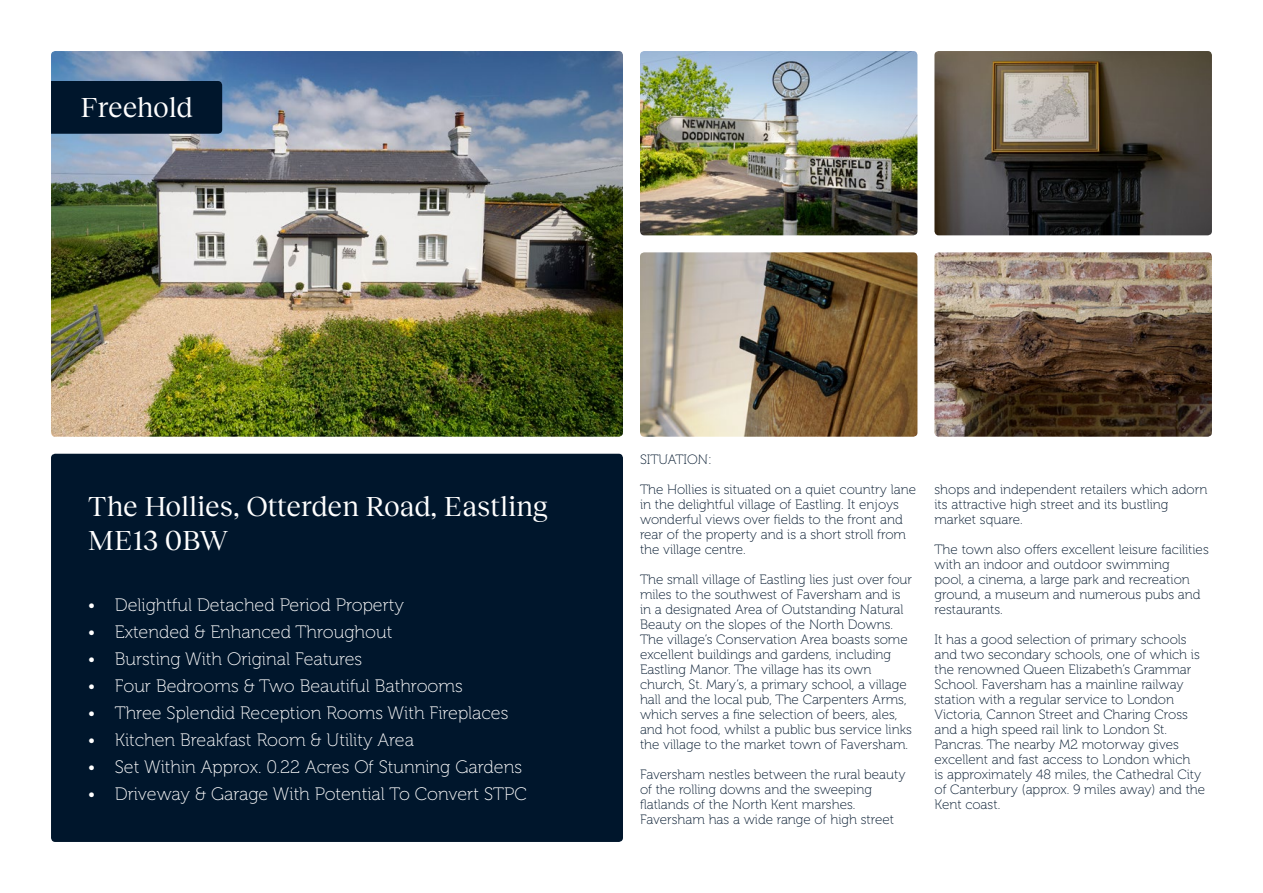
<style>
.page{position:relative;width:1263px;height:893px;background:#fff}
.page>*{position:absolute;margin:0;border:0;box-sizing:border-box;transform-origin:0 0}
.t1{font:28.5px/34px "Reckless Neue";letter-spacing:-.005em;color:#fff}
.t2{font:18px "Museo 100";color:#fff}
.t3{font:13.5px/15px "Museo 100";color:#00162c}
</style>
<div class="page">
<div style="left:51px;top:454px;width:572px;height:388px;background:#00162c;border-radius:4px"></div>
<img style="left:51px;top:51px;width:572px;height:386px">
<img style="left:640px;top:51px;width:277px;height:184px">
<img style="left:640px;top:252px;width:277px;height:185px">
<img style="left:934px;top:51px;width:278px;height:184px">
<img style="left:934px;top:252px;width:278px;height:185px">
<div style="left:51px;top:81px;width:171px;height:53px;background:#00162c"></div>
<h1 class="t1" style="left:81px;top:89px;width:114px">Freehold</h1>
<h1 class="t1" style="left:88px;top:487px;width:462px">The Hollies, Otterden Road, Eastling<br>ME13 0BW</h1>
<h2 class="t2" style="left:88px;top:595px;width:318px">• Delightful Detached Period Property</h2>
<h2 class="t2" style="left:88px;top:622px;width:306px">• Extended &amp; Enhanced Throughout</h2>
<h2 class="t2" style="left:88px;top:649px;width:276px">• Bursting With Original Features</h2>
<h2 class="t2" style="left:88px;top:676px;width:377px">• Four Bedrooms &amp; Two Beautiful Bathrooms</h2>
<h2 class="t2" style="left:88px;top:703px;width:422px">• Three Splendid Reception Rooms With Fireplaces</h2>
<h2 class="t2" style="left:88px;top:730px;width:328px">• Kitchen Breakfast Room &amp; Utility Area</h2>
<h2 class="t2" style="left:88px;top:757px;width:436px">• Set Within Approx. 0.22 Acres Of Stunning Gardens</h2>
<h2 class="t2" style="left:88px;top:784px;width:440px">• Driveway &amp; Garage With Potential To Convert STPC</h2>
<p class="t3" style="left:640px;top:452px;width:73px">SITUATION:</p>
<p class="t3" style="left:640px;top:482px;width:278px">The Hollies is situated on a quiet country lane in the delightful village of Eastling. It enjoys wonderful views over fields to the front and rear of the property and is a short stroll from the village centre.</p>
<p class="t3" style="left:640px;top:572px;width:274px">The small village of Eastling lies just over four miles to the southwest of Faversham and is in a designated Area of Outstanding Natural Beauty on the slopes of the North Downs.<br>The village’s Conservation Area boasts some excellent buildings and gardens, including Eastling Manor. The village has its own church, St. Mary’s, a primary school, a village hall and the local pub, The Carpenters Arms, which serves a fine selection of beers, ales, and hot food, whilst a public bus service links the village to the market town of Faversham.</p>
<p class="t3" style="left:640px;top:767px;width:267px">Faversham nestles between the rural beauty of the rolling downs and the sweeping flatlands of the North Kent marshes.<br>Faversham has a wide range of high street</p>
<p class="t3" style="left:934px;top:482px;width:274px">shops and independent retailers which adorn its attractive high street and its bustling market square.</p>
<p class="t3" style="left:934px;top:542px;width:276px">The town also offers excellent leisure facilities with an indoor and outdoor swimming<br>pool, a cinema, a large park and recreation ground, a museum and numerous pubs and restaurants.</p>
<p class="t3" style="left:934px;top:632px;width:272px">It has a good selection of primary schools and two secondary schools, one of which is the renowned Queen Elizabeth’s Grammar School. Faversham has a mainline railway station with a regular service to London Victoria, Cannon Street and Charing Cross and a high speed rail link to London St.<br>Pancras. The nearby M2 motorway gives excellent and fast access to London which<br>is approximately 48 miles, the Cathedral City of Canterbury (approx. 9 miles away) and the Kent coast.</p>
</div>
